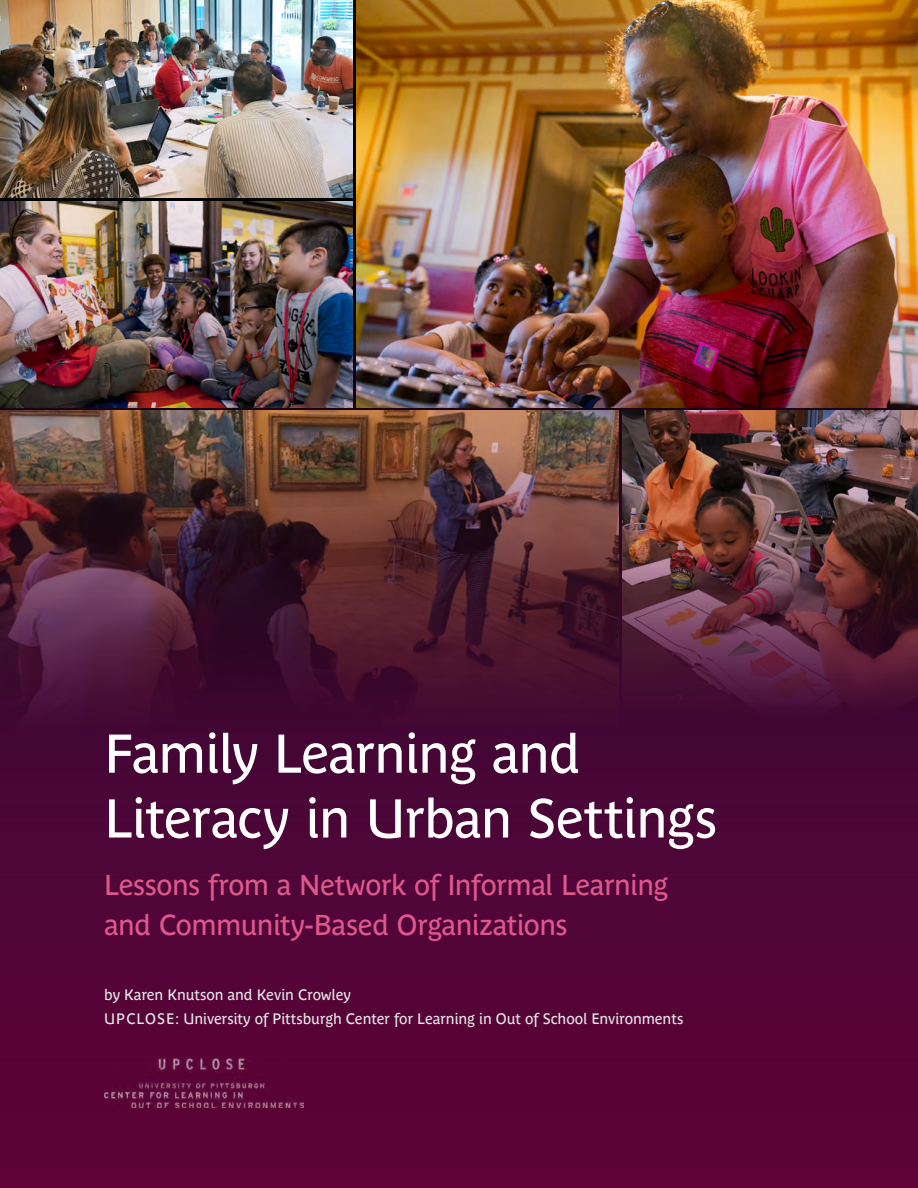
<style>
.page{position:relative;width:918px;height:1188px;background:#fff}
.page>*{position:absolute;margin:0;border:0;box-sizing:border-box;transform-origin:0 0}
.t1{font:54px/64.8px "Parisine Plus Std";letter-spacing:-.025em;color:#fff}
.t2{font:28.5px/40.5px "Parisine Plus Std";letter-spacing:-.02em;color:#e0578e}
.t3{font:15px/24px "Parisine Plus Std";letter-spacing:-.01em;color:#e6e6e6}
</style>
<div class="page">
<img style="left:0;top:0;width:918px;height:1188px">
<img style="left:105px;top:1057px;width:198px;height:50px">
<h1 class="t1" style="left:104px;top:721px;width:615px">Family Learning and<br>Literacy in Urban Settings</h1>
<h2 class="t2" style="left:104px;top:864px;width:565px">Lessons from a Network of Informal Learning and Community-Based Organizations</h2>
<p class="t3" style="left:104px;top:982px;width:581px">by Karen Knutson and Kevin Crowley<br>UPCLOSE: University of Pittsburgh Center for Learning in Out of School Environments</p>
</div>
